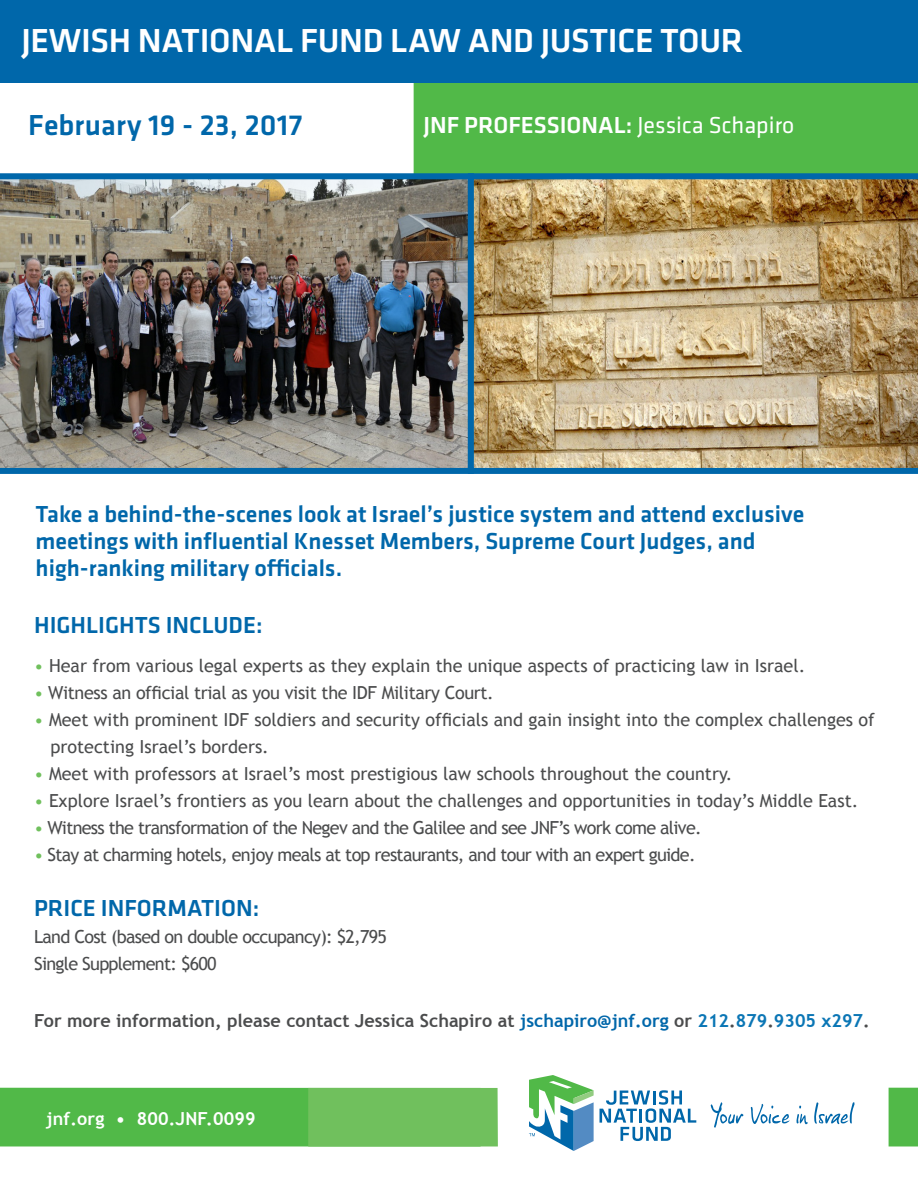
<style>
.page{position:relative;width:918px;height:1188px;background:#fff}
.page>*{position:absolute;margin:0;border:0;box-sizing:border-box;transform-origin:0 0}
.t1{font:500 34.5px "Klavika";letter-spacing:-.01em;color:#fff}
.t2{font:500 30px "Klavika";letter-spacing:.005em;color:#0067aa}
.t3{font:500 24px "Klavika";color:#0067aa}
.t4{font:500 24px "Klavika";color:#fff}
.t5{font:18px "Trebuchet MS";color:#4b4c4d}
.t6{font:18px "Trebuchet MS";letter-spacing:-.04em;color:#4b4c4d}
.t7{font:700 18px "Trebuchet MS";color:#4b4c4d}
.t8{font:18px "Trebuchet MS";letter-spacing:-.02em;color:#4b4c4d}
.t9{font:700 18px "Trebuchet MS";letter-spacing:.01em;color:#fff}
.s1{font-weight:400}
.s2{color:#70c05d}
.s3{color:#0067aa}
.s4{color:#0b76b5}
</style>
<div class="page">
<div style="left:414px;top:77px;width:504px;height:108px;background:#51b948"></div>
<svg style="left:0;top:82px;width:269px;height:1px"></svg>
<img style="left:0;top:173px;width:468px;height:301px">
<img style="left:468px;top:173px;width:450px;height:301px">
<div style="left:0;top:0;width:804px;height:82px;background:#0067aa"></div>
<div style="left:800px;top:0;width:118px;height:82px;background:#0067aa"></div>
<div style="left:0;top:1088px;width:481px;height:58px;background:#51b948"></div>
<div style="left:889px;top:1088px;width:29px;height:58px;background:#51b948"></div>
<div style="left:308px;top:1088px;width:190px;height:58px;background:#70c05d"></div>
<svg style="left:600px;top:1090px;width:96px;height:51px"></svg>
<svg style="left:751px;top:1104px;width:39px;height:20px"></svg>
<svg style="left:796px;top:1106px;width:12px;height:18px"></svg>
<svg style="left:711px;top:1102px;width:33px;height:26px"></svg>
<svg style="left:814px;top:1102px;width:41px;height:22px"></svg>
<svg style="left:529px;top:1075px;width:65px;height:76px"></svg>
<p class="t1" style="left:21px;top:22px;width:723px">JEWISH NATIONAL FUND LAW AND JUSTICE TOUR</p>
<p class="t2" style="left:28px;top:108px;width:276px">February 19 - 23, 2017</p>
<p class="t4" style="left:424px;top:112px;width:372px">JNF PROFESSIONAL: <span class="s1">Jessica Schapiro</span></p>
<p class="t3" style="left:36px;top:501px;width:770px">Take a behind-the-scenes look at Israel’s justice system and attend exclusive</p>
<p class="t3" style="left:36px;top:528px;width:721px">meetings with influential Knesset Members, Supreme Court Judges, and</p>
<p class="t3" style="left:36px;top:555px;width:308px">high-ranking military officials.</p>
<p class="t3" style="left:34px;top:612px;width:230px">HIGHLIGHTS INCLUDE:</p>
<p class="t5" style="left:34px;top:655px;width:773px"><span class="s2">•</span> Hear from various legal experts as they explain the unique aspects of practicing law in Israel.</p>
<p class="t8" style="left:34px;top:682px;width:461px"><span class="s2">•</span> Witness an official trial as you visit the IDF Military Court.</p>
<p class="t5" style="left:34px;top:709px;width:842px"><span class="s2">•</span> Meet with prominent IDF soldiers and security officials and gain insight into the complex challenges of</p>
<p class="t5" style="left:50px;top:736px;width:220px">protecting Israel’s borders.</p>
<p class="t5" style="left:34px;top:763px;width:700px"><span class="s2">•</span> Meet with professors at Israel’s most prestigious law schools throughout the country.</p>
<p class="t5" style="left:34px;top:790px;width:826px"><span class="s2">•</span> Explore Israel’s frontiers as you learn about the challenges and opportunities in today’s Middle East.</p>
<p class="t6" style="left:34px;top:817px;width:669px"><span class="s2">•</span> Witness the transformation of the Negev and the Galilee and see JNF’s work come alive.</p>
<p class="t6" style="left:34px;top:844px;width:663px"><span class="s2">•</span> Stay at charming hotels, enjoy meals at top restaurants, and tour with an expert guide.</p>
<p class="t3" style="left:34px;top:895px;width:227px">PRICE INFORMATION:</p>
<p class="t6" style="left:34px;top:926px;width:354px">Land Cost (based on double occupancy): $2,795</p>
<p class="t6" style="left:34px;top:953px;width:184px">Single Supplement: $600</p>
<p class="t7" style="left:34px;top:1009px;width:837px">For more information, please contact Jessica Schapiro at <span class="s3">jschapiro@jnf.org</span> or <span class="s4">212</span>.<span class="s4">879</span>.<span class="s4">9305 x297</span>.</p>
<p class="t9" style="left:46px;top:1108px;width:211px">jnf.org • 800.JNF.0099</p>
</div>
